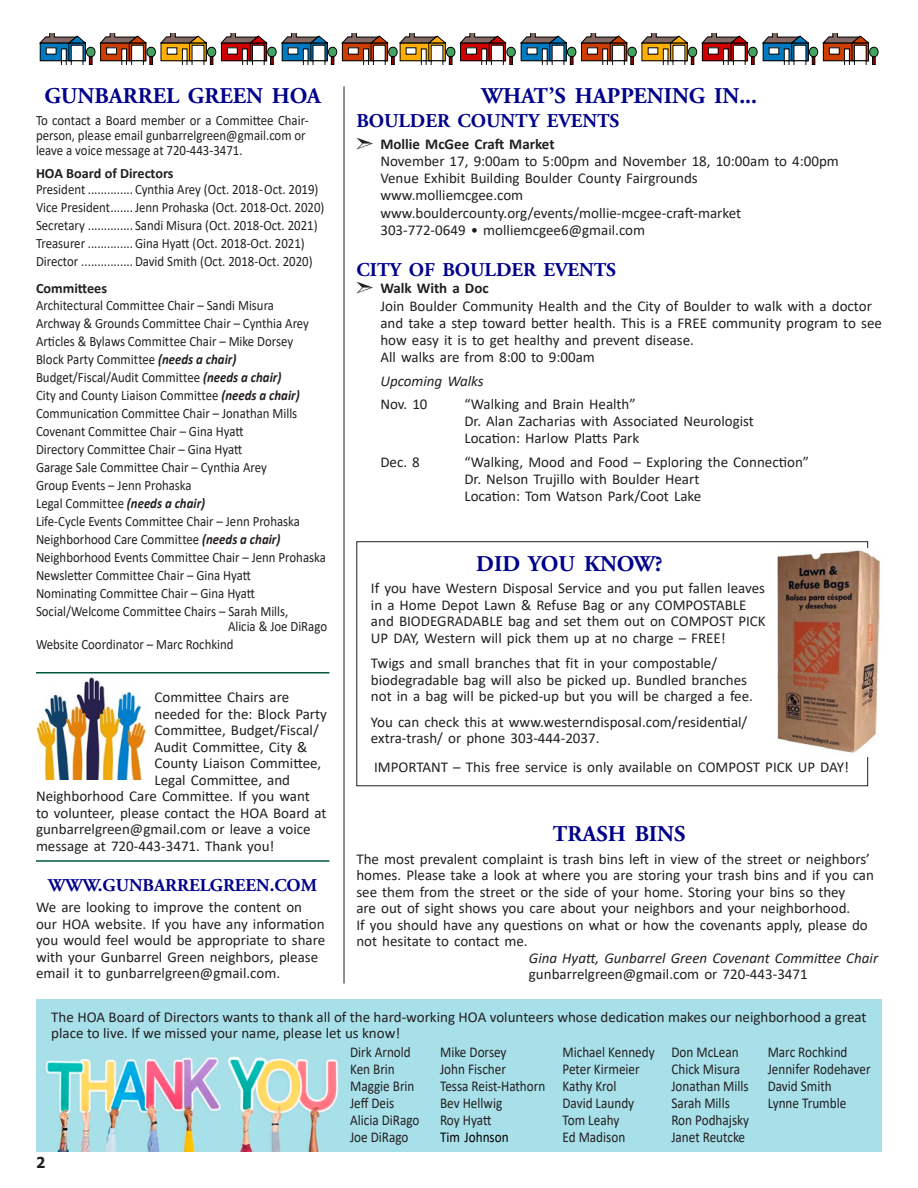
<style>
.page{position:relative;width:918px;height:1188px;background:#fff}
.page>*{position:absolute;margin:0;border:0;box-sizing:border-box;transform-origin:0 0}
.t1{font:700 22.5px "Adobe Garamond";color:#00008b}
.t2{font:700 19.5px "Adobe Garamond";color:#00008b}
.t3{font:700 18px "Adobe Garamond";color:#00008b}
.No_Spacing{font:15px/16.5px "Calibri";color:#231f20}
.No_Spacing-2{font:15px "Calibri";color:#231f20;scale:.88 1}
.t4{font:italic 15px "Calibri";color:#231f20}
.t5{font:700 15px "Calibri";color:#231f20}
.t6{font:15px "Calibri";color:#000;scale:.88 1}
.t7{font:700 15px "Tahoma";color:#231f20;scale:.95 1}
.Pa0{font:14.25px/15px "Calibri";color:#231f20;scale:.9 1}
.Pa0-2{font:700 14.25px "Calibri";color:#231f20}
.s1{font-weight:700;font-style:italic}
</style>
<div class="page">
<img style="left:36px;top:1042px;width:312px;height:110px">
<svg style="left:39px;top:33px;width:840px;height:32px"></svg>
<hr style="left:344px;top:86px;width:1px;height:898px;background:#231f20">
<img style="left:36px;top:677px;width:111px;height:103px">
<hr style="left:36px;top:672px;width:293px;height:2px;background:#00573c">
<hr style="left:36px;top:860px;width:293px;height:2px;background:#00573c">
<div style="left:356px;top:541px;width:512px;height:245px;border:1px solid #231f20"></div>
<img style="left:777px;top:549px;width:103px;height:208px">
<p class="t1" style="left:44px;top:83px;width:278px">GUNBARREL GREEN HOA</p>
<p class="Pa0" style="left:36px;top:113px;width:305px">To contact a Board member or a Committee Chair-</p>
<p class="Pa0" style="left:36px;top:128px;width:301px">person, please email gunbarrelgreen@gmail.com or leave a voice message at 720-443-3471.</p>
<p class="Pa0-2" style="left:36px;top:163px;width:139px">HOA Board of Directors</p>
<p class="Pa0" style="left:36px;top:182px;width:315px">President .............. Cynthia Arey (Oct. 2018-Oct. 2019)</p>
<p class="Pa0" style="left:36px;top:200px;width:322px">Vice President.......Jenn Prohaska (Oct. 2018-Oct. 2020)</p>
<p class="Pa0" style="left:36px;top:218px;width:314px">Secretary .............. Sandi Misura (Oct. 2018-Oct. 2021)</p>
<p class="Pa0" style="left:36px;top:236px;width:300px">Treasurer ..............Gina Hyatt (Oct. 2018-Oct. 2021)</p>
<p class="Pa0" style="left:36px;top:254px;width:309px">Director ................David Smith (Oct. 2018-Oct. 2020)</p>
<p class="Pa0-2" style="left:36px;top:279px;width:73px">Committees</p>
<p class="Pa0" style="left:36px;top:297px;width:266px">Architectural Committee Chair – Sandi Misura</p>
<p class="Pa0" style="left:36px;top:315px;width:305px">Archway &amp; Grounds Committee Chair – Cynthia Arey</p>
<p class="Pa0" style="left:36px;top:333px;width:287px">Articles &amp; Bylaws Committee Chair – Mike Dorsey</p>
<p class="Pa0" style="left:36px;top:351px;width:224px">Block Party Committee <span class="s1">(needs a chair)</span></p>
<p class="Pa0" style="left:36px;top:369px;width:274px">Budget/Fiscal/Audit Committee <span class="s1">(needs a chair)</span></p>
<p class="Pa0" style="left:36px;top:387px;width:295px">City and County Liaison Committee <span class="s1">(needs a chair)</span></p>
<p class="Pa0" style="left:36px;top:405px;width:292px">Communication Committee Chair – Jonathan Mills</p>
<p class="Pa0" style="left:36px;top:423px;width:232px">Covenant Committee Chair – Gina Hyatt</p>
<p class="Pa0" style="left:36px;top:441px;width:231px">Directory Committee Chair – Gina Hyatt</p>
<p class="Pa0" style="left:36px;top:459px;width:258px">Garage Sale Committee Chair – Cynthia Arey</p>
<p class="Pa0" style="left:36px;top:477px;width:175px">Group Events – Jenn Prohaska</p>
<p class="Pa0" style="left:36px;top:495px;width:189px">Legal Committee <span class="s1">(needs a chair)</span></p>
<p class="Pa0" style="left:36px;top:513px;width:295px">Life-Cycle Events Committee Chair – Jenn Prohaska</p>
<p class="Pa0" style="left:36px;top:531px;width:273px">Neighborhood Care Committee <span class="s1">(needs a chair)</span></p>
<p class="Pa0" style="left:36px;top:549px;width:324px">Neighborhood Events Committee Chair – Jenn Prohaska</p>
<p class="Pa0" style="left:36px;top:567px;width:240px">Newsletter Committee Chair – Gina Hyatt</p>
<p class="Pa0" style="left:36px;top:585px;width:245px">Nominating Committee Chair – Gina Hyatt</p>
<p class="Pa0" style="left:36px;top:603px;width:282px">Social/Welcome Committee Chairs – Sarah Mills,</p>
<p class="Pa0" style="left:228px;top:618px;width:112px">Alicia &amp; Joe DiRago</p>
<p class="Pa0" style="left:36px;top:636px;width:221px">Website Coordinator – Marc Rochkind</p>
<p class="No_Spacing" style="left:154px;top:688px;width:174px">Committee Chairs are needed for the: Block Party<br>Committee, Budget/Fiscal/<br>Audit Committee, City &amp;<br>County Liaison Committee,</p>
<p class="No_Spacing" style="left:154px;top:771px;width:137px">Legal Committee, and</p>
<p class="No_Spacing" style="left:36px;top:787px;width:292px">Neighborhood Care Committee. If you want to volunteer, please contact the HOA Board at gunbarrelgreen@gmail.com or leave a voice message at 720-443-3471. Thank you!</p>
<p class="t3" style="left:48px;top:876px;width:270px">WWW.GUNBARRELGREEN.COM</p>
<p class="No_Spacing" style="left:36px;top:898px;width:291px">We are looking to improve the content on our HOA website. If you have any information you would feel would be appropriate to share with your Gunbarrel Green neighbors, please email it to gunbarrelgreen@gmail.com.</p>
<p class="t1" style="left:481px;top:83px;width:277px">WHAT’S HAPPENING IN...</p>
<p class="t2" style="left:356px;top:110px;width:264px">BOULDER COUNTY EVENTS</p>
<p class="t5" style="left:380px;top:133px;width:176px">Mollie McGee Craft Market</p>
<p class="No_Spacing" style="left:380px;top:152px;width:460px">November 17, 9:00am to 5:00pm and November 18, 10:00am to 4:00pm</p>
<p class="No_Spacing" style="left:380px;top:169px;width:319px">Venue Exhibit Building Boulder County Fairgrounds</p>
<p class="No_Spacing" style="left:380px;top:187px;width:144px">www.molliemcgee.com</p>
<p class="No_Spacing" style="left:380px;top:204px;width:362px">www.bouldercounty.org/events/mollie-mcgee-craft-market</p>
<p class="No_Spacing" style="left:380px;top:221px;width:266px">303-772-0649 • molliemcgee6@gmail.com</p>
<p class="t2" style="left:356px;top:259px;width:261px">CITY OF BOULDER EVENTS</p>
<p class="t5" style="left:380px;top:278px;width:110px">Walk With a Doc</p>
<p class="No_Spacing" style="left:380px;top:297px;width:503px;line-height:17.2px">Join Boulder Community Health and the City of Boulder to walk with a doctor and take a step toward better health. This is a FREE community program to see how easy it is to get healthy and prevent disease.</p>
<p class="No_Spacing" style="left:380px;top:349px;width:216px">All walks are from 8:00 to 9:00am</p>
<p class="t4" style="left:380px;top:370px;width:105px">Upcoming Walks</p>
<p class="No_Spacing" style="left:380px;top:395px;width:49px">Nov. 10</p>
<p class="No_Spacing" style="left:464px;top:395px;width:291px;line-height:17.2px">“Walking and Brain Health”<br>Dr. Alan Zacharias with Associated Neurologist</p>
<p class="No_Spacing" style="left:464px;top:430px;width:176px">Location: Harlow Platts Park</p>
<p class="No_Spacing" style="left:380px;top:453px;width:41px">Dec. 8</p>
<p class="No_Spacing" style="left:464px;top:453px;width:346px;line-height:17.2px">“Walking, Mood and Food – Exploring the Connection”<br>Dr. Nelson Trujillo with Boulder Heart<br>Location: Tom Watson Park/Coot Lake</p>
<p class="t1" style="left:476px;top:552px;width:188px">DID YOU KNOW?</p>
<p class="No_Spacing" style="left:371px;top:580px;width:396px">If you have Western Disposal Service and you put fallen leaves in a Home Depot Lawn &amp; Refuse Bag or any COMPOSTABLE and BIODEGRADABLE bag and set them out on COMPOST PICK UP DAY, Western will pick them up at no charge – FREE!</p>
<p class="No_Spacing" style="left:371px;top:655px;width:384px">Twigs and small branches that fit in your compostable/ biodegradable bag will also be picked up. Bundled branches not in a bag will be picked-up but you will be charged a fee.</p>
<p class="No_Spacing" style="left:371px;top:713px;width:378px">You can check this at www.westerndisposal.com/residential/ extra-trash/ or phone 303-444-2037.</p>
<p class="No_Spacing" style="left:374px;top:759px;width:476px">IMPORTANT – This free service is only available on COMPOST PICK UP DAY!</p>
<p class="t1" style="left:553px;top:822px;width:134px">TRASH BINS</p>
<p class="No_Spacing" style="left:356px;top:850px;width:519px">The most prevalent complaint is trash bins left in view of the street or neighbors’ homes. Please take a look at where you are storing your trash bins and if you can see them from the street or the side of your home. Storing your bins so they</p>
<p class="No_Spacing" style="left:356px;top:900px;width:496px">are out of sight shows you care about your neighbors and your neighborhood.</p>
<p class="No_Spacing" style="left:356px;top:916px;width:513px">If you should have any questions on what or how the covenants apply, please do not hesitate to contact me.</p>
<p class="t4" style="left:529px;top:948px;width:351px">Gina Hyatt, Gunbarrel Green Covenant Committee Chair</p>
<p class="No_Spacing" style="left:529px;top:966px;width:280px">gunbarrelgreen@gmail.com or 720-443-3471</p>
<p class="No_Spacing" style="left:51px;top:1008px;width:817px">The HOA Board of Directors wants to thank all of the hard-working HOA volunteers whose dedication makes our neighborhood a great place to live. If we missed your name, please let us know!</p>
<p class="No_Spacing-2" style="left:350px;top:1042px;width:71px">Dirk Arnold</p>
<p class="No_Spacing-2" style="left:350px;top:1058px;width:52px">Ken Brin</p>
<p class="No_Spacing-2" style="left:350px;top:1075px;width:75px">Maggie Brin</p>
<p class="No_Spacing-2" style="left:350px;top:1092px;width:52px">Jeff Deis</p>
<p class="No_Spacing-2" style="left:350px;top:1109px;width:80px">Alicia DiRago</p>
<p class="No_Spacing-2" style="left:350px;top:1126px;width:68px">Joe DiRago</p>
<p class="No_Spacing-2" style="left:440px;top:1042px;width:77px">Mike Dorsey</p>
<p class="No_Spacing-2" style="left:440px;top:1058px;width:76px">John Fischer</p>
<p class="No_Spacing-2" style="left:440px;top:1075px;width:121px">Tessa Reist-Hathorn</p>
<p class="No_Spacing-2" style="left:440px;top:1092px;width:72px">Bev Hellwig</p>
<p class="No_Spacing-2" style="left:440px;top:1109px;width:60px">Roy Hyatt</p>
<p class="t6" style="left:440px;top:1126px;width:79px">Tim Johnson</p>
<p class="No_Spacing-2" style="left:562px;top:1042px;width:106px">Michael Kennedy</p>
<p class="No_Spacing-2" style="left:562px;top:1058px;width:89px">Peter Kirmeier</p>
<p class="No_Spacing-2" style="left:562px;top:1075px;width:63px">Kathy Krol</p>
<p class="No_Spacing-2" style="left:562px;top:1092px;width:83px">David Laundy</p>
<p class="No_Spacing-2" style="left:562px;top:1109px;width:66px">Tom Leahy</p>
<p class="No_Spacing-2" style="left:562px;top:1126px;width:73px">Ed Madison</p>
<p class="No_Spacing-2" style="left:768px;top:1042px;width:92px">Marc Rochkind</p>
<p class="No_Spacing-2" style="left:768px;top:1058px;width:118px">Jennifer Rodehaver</p>
<p class="No_Spacing-2" style="left:768px;top:1075px;width:74px">David Smith</p>
<p class="No_Spacing-2" style="left:768px;top:1092px;width:91px">Lynne Trumble</p>
<p class="No_Spacing-2" style="left:671px;top:1042px;width:78px">Don McLean</p>
<p class="No_Spacing-2" style="left:671px;top:1058px;width:79px">Chick Misura</p>
<p class="No_Spacing-2" style="left:671px;top:1075px;width:89px">Jonathan Mills</p>
<p class="No_Spacing-2" style="left:671px;top:1092px;width:68px">Sarah Mills</p>
<p class="No_Spacing-2" style="left:671px;top:1109px;width:90px">Ron Podhajsky</p>
<p class="No_Spacing-2" style="left:671px;top:1126px;width:85px">Janet Reutcke</p>
<p class="t7" style="left:36px;top:1152px;width:11px">2</p>
</div>
